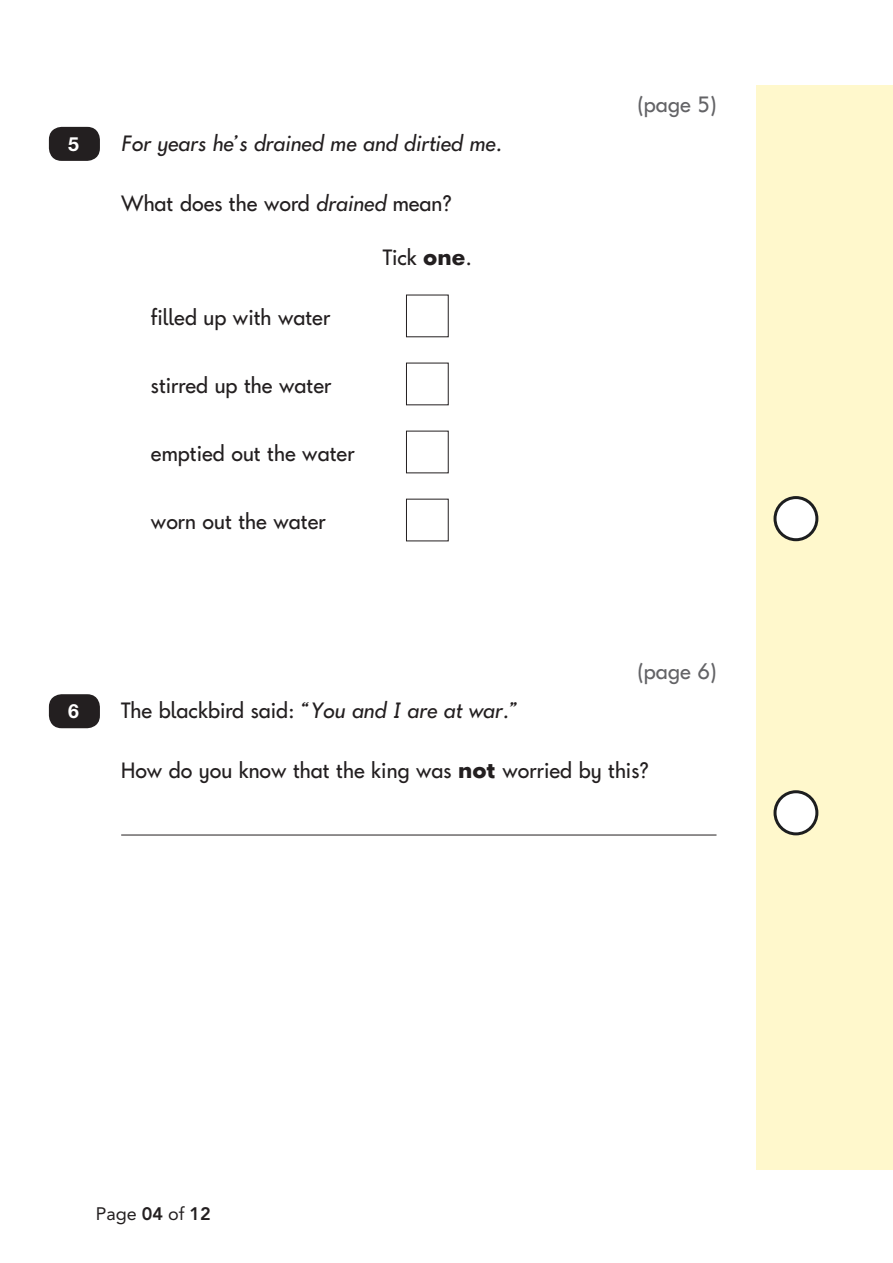
<style>
.page{position:relative;width:893px;height:1263px;background:#fff}
.page>*{position:absolute;margin:0;border:0;box-sizing:border-box;transform-origin:0 0}
.t1{font:22.5px "Keystageone";color:#231f20}
.t2{font:italic 22.5px "Keystageone";color:#231f20}
.t3{font:22.5px "Keystageone";color:#636366}
.t4{font:700 19.5px "Helvetica Neue LT Std";color:#fff}
.Page_number{font:18px "Avenir LT Std";color:#231f20}
.s1{font-style:italic}
.s2{font-weight:700}
.s3{font-style:normal}
.s4{font-weight:800}
</style>
<div class="page">
<div style="left:757px;top:85px;width:136px;height:1084px;background:#fff8cc"></div>
<div style="left:406px;top:295px;width:43px;height:42px;border:1px solid #231f20"></div>
<div style="left:406px;top:363px;width:43px;height:42px;border:1px solid #231f20"></div>
<div style="left:406px;top:431px;width:43px;height:42px;border:1px solid #231f20"></div>
<div style="left:406px;top:499px;width:43px;height:42px;border:1px solid #231f20"></div>
<div style="left:775px;top:498px;width:42px;height:42px;background:#fff;border-radius:50%"></div>
<div style="left:773px;top:496px;width:45px;height:45px;border:3px solid #1d1e1f;border-radius:50%"></div>
<div style="left:49px;top:127px;width:51px;height:34px;background:#231f20;border-radius:13px"></div>
<hr style="left:121px;top:834px;width:595px;height:1px;background:#231f20">
<div style="left:775px;top:792px;width:42px;height:42px;background:#fff;border-radius:50%"></div>
<div style="left:773px;top:790px;width:45px;height:45px;border:3px solid #1d1e1f;border-radius:50%"></div>
<div style="left:49px;top:694px;width:51px;height:34px;background:#231f20;border-radius:13px"></div>
<p class="t4" style="left:68px;top:132px;width:12px">5</p>
<p class="t2" style="left:121px;top:133px;width:382px">For years he’s drained me and dirtied me.</p>
<p class="t1" style="left:121px;top:193px;width:332px">What does the word <span class="s1">drained</span> mean?</p>
<p class="t1" style="left:383px;top:247px;width:91px">Tick <span class="s2">one</span>.</p>
<p class="t1" style="left:151px;top:307px;width:181px">filled up with water</p>
<p class="t1" style="left:151px;top:375px;width:182px">stirred up the water</p>
<p class="t1" style="left:151px;top:443px;width:205px">emptied out the water</p>
<p class="t1" style="left:151px;top:511px;width:176px">worn out the water</p>
<p class="t3" style="left:637px;top:94px;width:81px">(page 5)</p>
<p class="t4" style="left:68px;top:699px;width:12px">6</p>
<p class="t2" style="left:121px;top:700px;width:398px"><span class="s3">The blackbird said:</span> “You and I are at war.”</p>
<p class="t3" style="left:637px;top:661px;width:81px">(page 6)</p>
<p class="t1" style="left:121px;top:760px;width:529px">How do you know that the king was <span class="s2">not</span> worried by this?</p>
<p class="Page_number" style="left:96px;top:1204px;width:117px">Page <span class="s4">04</span> of <span class="s4">12</span></p>
</div>
